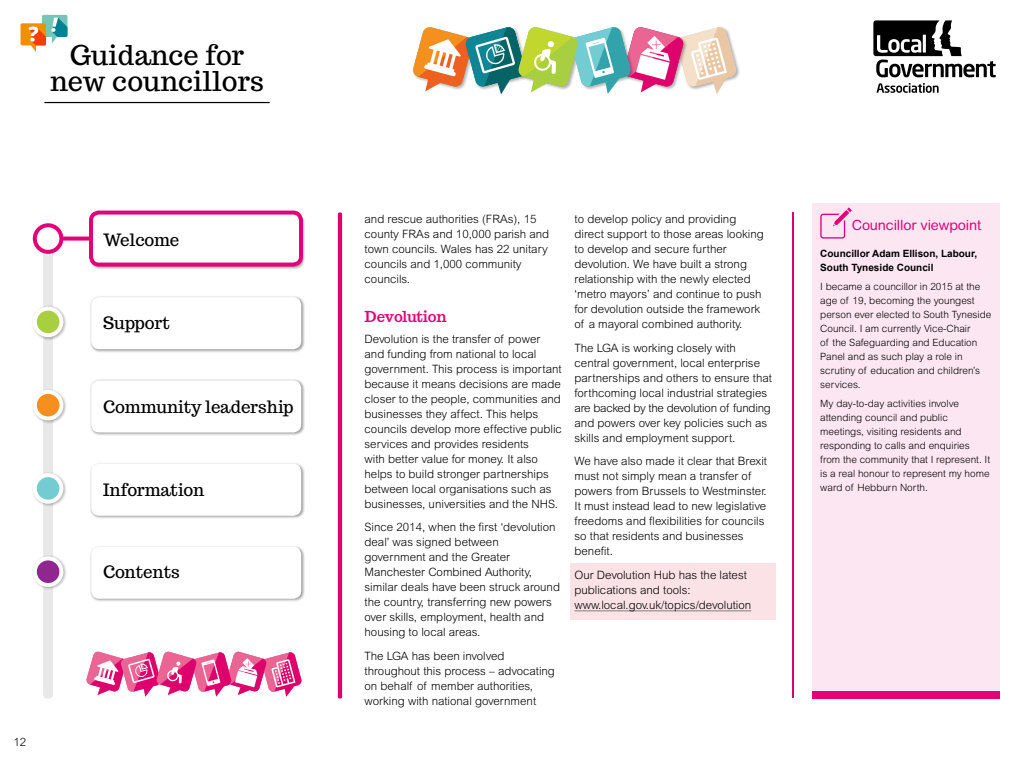
<style>
.page{position:relative;width:1024px;height:768px;background:#fff}
.page>*{position:absolute;margin:0;border:0;box-sizing:border-box;transform-origin:0 0}
.t1{font:27.2px/25.7px "Trocchi";letter-spacing:.01em;color:#000;text-align:center}
.t2{font:17px "Trocchi";color:#000}
.t3{font:17px "Trocchi";letter-spacing:-.02em;color:#000}
.CG_subhead_PINK{font:700 15px "Trocchi";letter-spacing:-.01em;color:#e30078}
.t4{font:14.15px "Arial Rounded MT";letter-spacing:-.01em;color:#e30078}
.CG_digital_BODY{font:300 11.5px/15px "Arial MT Std";color:#000}
.CG_shaded_PINK{font:300 11.5px/15px "Arial MT Std";color:#000}
.CG_view_BODY{font:300 10px/14px "Arial MT Std";color:#000}
.CG_view_BODY-2{font:700 10px/14px "Arial";color:#000}
</style>
<div class="page">
<div style="left:89px;top:212px;width:216px;height:58px;background:#000;opacity:.4"></div>
<div style="left:43px;top:237px;width:10px;height:461px;background:#e8e8e8;border-radius:4px"></div>
<div style="left:812px;top:203px;width:188px;height:495px;background:#fce6f1"></div>
<div style="left:812px;top:691px;width:188px;height:7px;background:#e30078"></div>
<svg style="left:820px;top:207px;width:32px;height:32px"></svg>
<div style="left:91px;top:213px;width:210px;height:52px;background:#fff;border-radius:8px"></div>
<div style="left:89px;top:211px;width:214px;height:56px;border:4px solid #e30078;border-radius:8px"></div>
<div style="left:35px;top:225px;width:26px;height:27px;background:#fff;border-radius:50%"></div>
<div style="left:33px;top:223px;width:30px;height:31px;border:4px solid #e30078;border-radius:50%"></div>
<svg style="left:62px;top:237px;width:29px;height:4px"></svg>
<svg style="left:877px;top:83px;width:62px;height:10px"></svg>
<svg style="left:873px;top:20px;width:123px;height:57px"></svg>
<svg style="left:21px;top:15px;width:46px;height:37px"></svg>
<div style="left:676px;top:27px;width:65px;height:64px;background:#000;opacity:.3"></div>
<svg style="left:413px;top:27px;width:324px;height:68px"></svg>
<hr style="left:45px;top:102px;width:224px;height:1px;background:#000">
<hr style="left:338px;top:212px;width:4px;height:486px;background:#dd026c;border-radius:2px">
<svg style="left:86px;top:651px;width:216px;height:46px"></svg>
<svg style="left:793px;top:212px;width:1px;height:486px"></svg>
<div style="left:31px;top:305px;width:36px;height:36px;background:#000;opacity:.3"></div>
<div style="left:35px;top:309px;width:26px;height:26px;background:#a8cf40;border-radius:50%"></div>
<div style="left:33px;top:307px;width:30px;height:30px;border:4px solid #fff;border-radius:50%"></div>
<div style="left:31px;top:388px;width:36px;height:36px;background:#000;opacity:.3"></div>
<div style="left:35px;top:392px;width:26px;height:26px;background:#f78f1f;border-radius:50%"></div>
<div style="left:33px;top:390px;width:30px;height:30px;border:4px solid #fff;border-radius:50%"></div>
<div style="left:31px;top:471px;width:36px;height:36px;background:#000;opacity:.3"></div>
<div style="left:35px;top:475px;width:26px;height:27px;background:#73ccd1;border-radius:50%"></div>
<div style="left:33px;top:473px;width:30px;height:31px;border:4px solid #fff;border-radius:50%"></div>
<div style="left:31px;top:555px;width:36px;height:36px;background:#000;opacity:.3"></div>
<div style="left:35px;top:558px;width:26px;height:27px;background:#90268f;border-radius:50%"></div>
<div style="left:33px;top:556px;width:30px;height:31px;border:4px solid #fff;border-radius:50%"></div>
<div style="left:89px;top:545px;width:216px;height:57px;background:#000;opacity:.4"></div>
<div style="left:91px;top:547px;width:210px;height:52px;background:#fff;border-radius:8px"></div>
<div style="left:89px;top:462px;width:216px;height:57px;background:#000;opacity:.4"></div>
<div style="left:91px;top:464px;width:210px;height:52px;background:#fff;border-radius:8px"></div>
<div style="left:89px;top:379px;width:216px;height:57px;background:#000;opacity:.4"></div>
<div style="left:91px;top:380px;width:210px;height:52px;background:#fff;border-radius:8px"></div>
<div style="left:89px;top:295px;width:216px;height:58px;background:#000;opacity:.4"></div>
<div style="left:91px;top:297px;width:210px;height:52px;background:#fff;border-radius:8px"></div>
<div style="left:570px;top:563px;width:206px;height:57px;background:#fae2e7"></div>
<hr style="left:575px;top:611px;width:176px;height:1px;background:#808080">
<h1 class="t1" style="left:50px;top:42px;width:216px">Guidance for new councillors</h1>
<h2 class="t3" style="left:103px;top:229px;width:78px">Welcome</h2>
<h2 class="t2" style="left:103px;top:312px;width:68px">Support</h2>
<h2 class="t2" style="left:103px;top:395px;width:192px">Community leadership</h2>
<h2 class="t2" style="left:103px;top:479px;width:103px">Information</h2>
<h2 class="t2" style="left:103px;top:561px;width:78px">Contents</h2>
<p class="CG_digital_BODY" style="left:13px;top:735px;width:14px">12</p>
<p class="CG_digital_BODY" style="left:365px;top:212px;width:186px">and rescue authorities (FRAs), 15 county FRAs and 10,000 parish and town councils. Wales has 22 unitary councils and 1,000 community councils.</p>
<p class="CG_subhead_PINK" style="left:365px;top:309px;width:84px">Devolution</p>
<p class="CG_digital_BODY" style="left:365px;top:331px;width:199px">Devolution is the transfer of power and funding from national to local government. This process is important because it means decisions are made closer to the people, communities and businesses they affect. This helps councils develop more effective public services and provides residents<br>with better value for money. It also helps to build stronger partnerships between local organisations such as businesses, universities and the NHS.</p>
<p class="CG_digital_BODY" style="left:365px;top:520px;width:197px">Since 2014, when the first ‘devolution deal’ was signed between government and the Greater<br>Manchester Combined Authority, similar deals have been struck around the country, transferring new powers over skills, employment, health and housing to local areas.</p>
<p class="CG_digital_BODY" style="left:365px;top:648px;width:192px">The LGA has been involved throughout this process – advocating on behalf of member authorities, working with national government</p>
<p class="CG_digital_BODY" style="left:575px;top:212px;width:191px">to develop policy and providing direct support to those areas looking to develop and secure further devolution. We have built a strong relationship with the newly elected ‘metro mayors’ and continue to push for devolution outside the framework of a mayoral combined authority.</p>
<p class="CG_digital_BODY" style="left:575px;top:340px;width:199px">The LGA is working closely with central government, local enterprise partnerships and others to ensure that forthcoming local industrial strategies are backed by the devolution of funding and powers over key policies such as skills and employment support.</p>
<p class="CG_digital_BODY" style="left:575px;top:454px;width:194px">We have also made it clear that Brexit must not simply mean a transfer of powers from Brussels to Westminster.<br>It must instead lead to new legislative freedoms and flexibilities for councils so that residents and businesses benefit.</p>
<p class="CG_shaded_PINK" style="left:575px;top:567px;width:178px">Our Devolution Hub has the latest publications and tools: www.local.gov.uk/topics/devolution</p>
<p class="t4" style="left:852px;top:217px;width:131px">Councillor viewpoint</p>
<p class="CG_view_BODY-2" style="left:820px;top:247px;width:158px">Councillor Adam Ellison, Labour,<br>South Tyneside Council</p>
<p class="CG_view_BODY" style="left:820px;top:280px;width:173px">I became a councillor in 2015 at the age of 19, becoming the youngest person ever elected to South Tyneside<br>Council. I am currently Vice-Chair<br>of the Safeguarding and Education<br>Panel and as such play a role in scrutiny of education and children’s services.</p>
<p class="CG_view_BODY" style="left:820px;top:397px;width:171px">My day-to-day activities involve attending council and public meetings, visiting residents and responding to calls and enquiries from the community that I represent. It is a real honour to represent my home ward of Hebburn North.</p>
</div>
